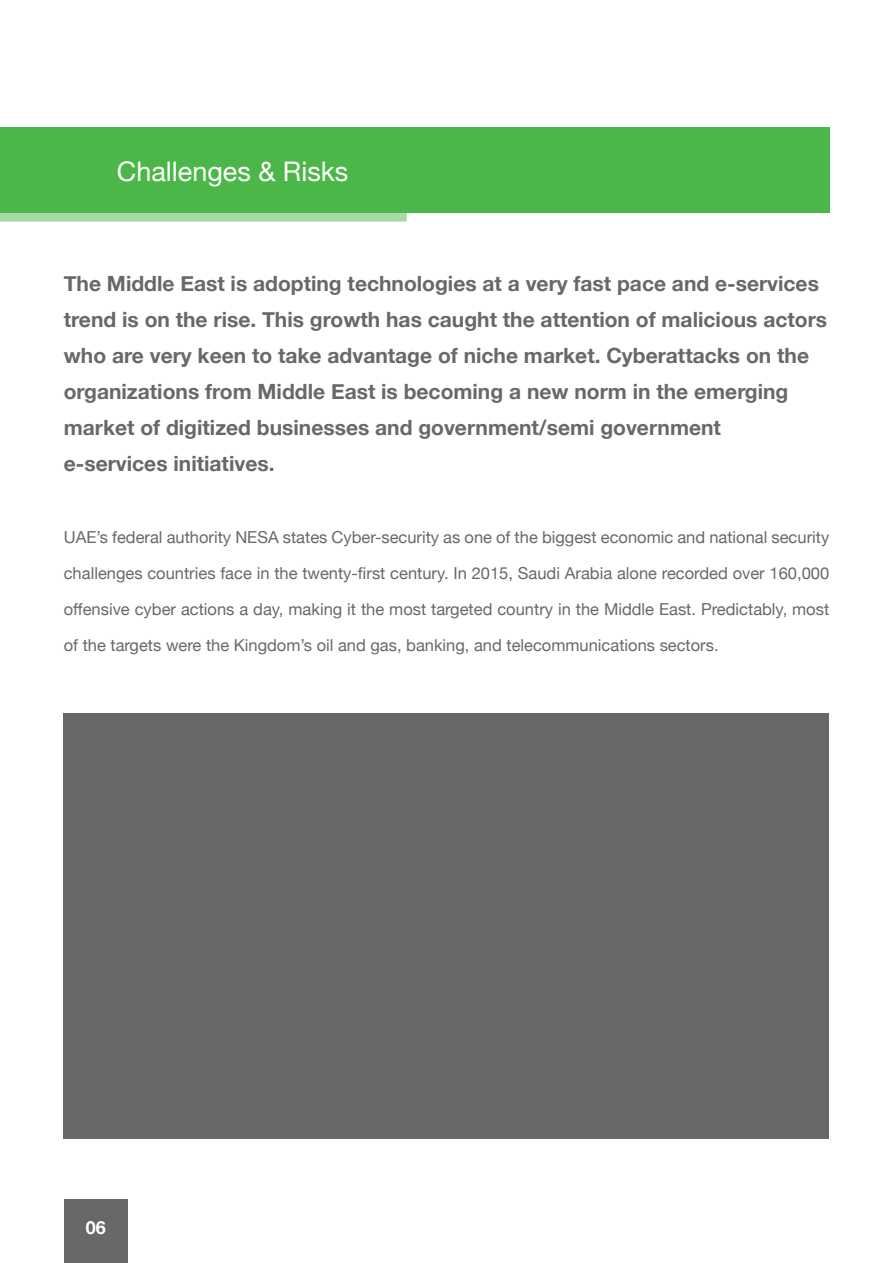
<style>
.page{position:relative;width:893px;height:1263px;background:#fff}
.page>*{position:absolute;margin:0;border:0;box-sizing:border-box;transform-origin:0 0}
.t1{font:27px "Helvetica Neue";color:#fff}
.t2{font:700 21px/36px "Helvetica Neue";color:#686868}
.t3{font:700 18px "Helvetica Neue";color:#fff}
.t4{font:16.5px/36px "Helvetica Neue";color:#686868;text-align:justify}
</style>
<div class="page">
<div style="left:64px;top:713px;width:765px;height:425px;background:#686868"></div>
<div style="left:64px;top:1199px;width:64px;height:64px;background:#686868"></div>
<div style="left:0;top:128px;width:829px;height:85px;background:#4bb748"></div>
<svg style="left:0;top:213px;width:407px;height:9px;background:#a8dca6"></svg>
<h1 class="t1" style="left:117px;top:152px;width:233px">Challenges &amp; Risks</h1>
<p class="t2" style="left:64px;top:266px;width:765px">The Middle East is adopting technologies at a very fast pace and e-services trend is on the rise. This growth has caught the attention of malicious actors who are very keen to take advantage of niche market. Cyberattacks on the organizations from Middle East is becoming a new norm in the emerging market of digitized businesses and government/semi government e-services initiatives.</p>
<p class="t4" style="left:64px;top:520px;width:767px">UAE’s federal authority NESA states Cyber-security as one of the biggest economic and national security challenges countries face in the twenty-first century. In 2015, Saudi Arabia alone recorded over 160,000 offensive cyber actions a day, making it the most targeted country in the Middle East. Predictably, most of the targets were the Kingdom’s oil and gas, banking, and telecommunications sectors.</p>
<p class="t3" style="left:86px;top:1214px;width:22px">06</p>
</div>
